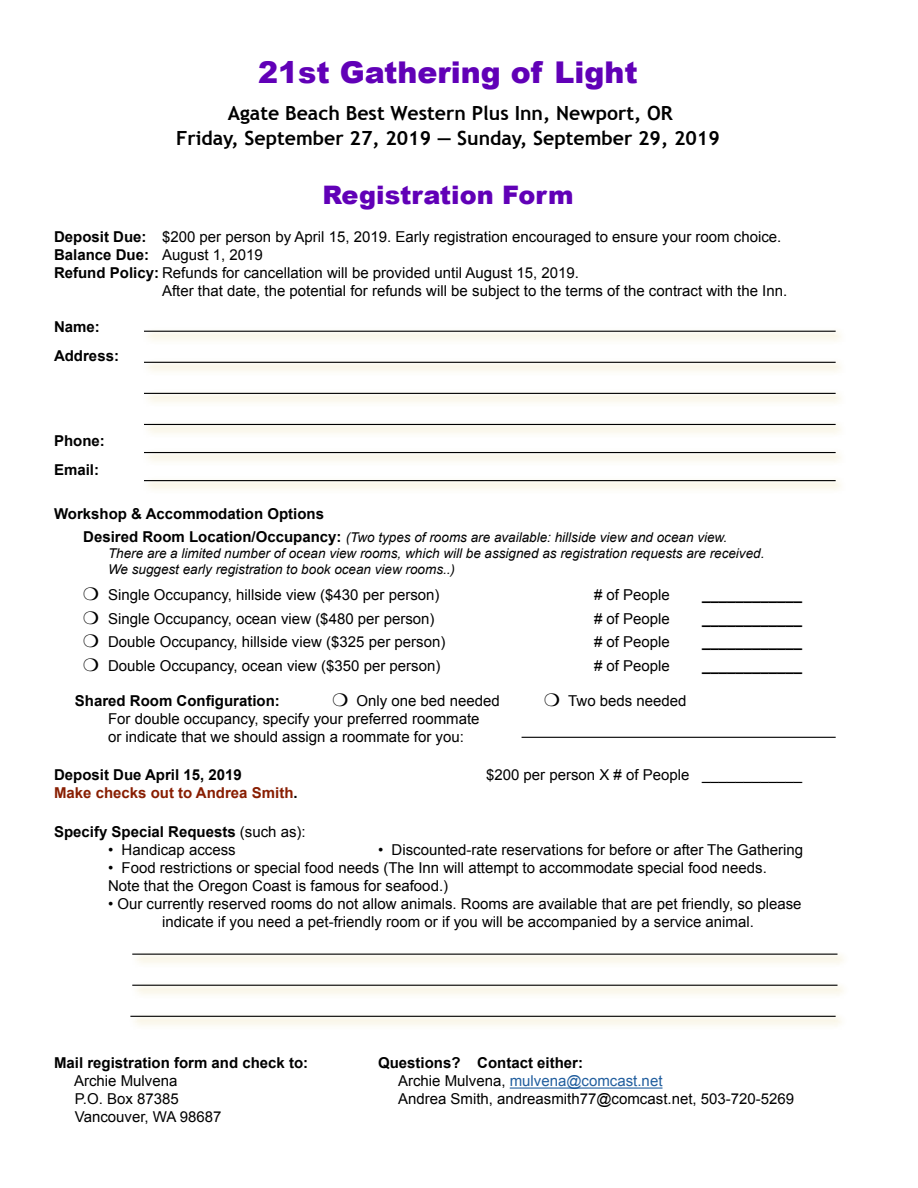
<style>
.page{position:relative;width:918px;height:1188px;background:#fff}
.page>*{position:absolute;margin:0;border:0;box-sizing:border-box;transform-origin:0 0}
.t1{font:900 30px "Arial";color:#6100b7}
.t2{font:900 25.5px "Arial";color:#6100b7}
.t3{font:700 19.5px/25.2px "Trebuchet MS";color:#000;text-align:center}
.t4{font:15px/18px "Arial";color:#000}
.t5{font:700 15px/28.5px "Arial";color:#000}
.t6{font:15px "Arial";color:#215e9e}
.t7{font:700 15px "Arial";color:#881e02}
.t8{font:italic 13.5px/16.2px "Arial";color:#000}
.s1{font-weight:700}
.s2{font-weight:700;font-style:normal;font-size:15px}
.s3{color:#000}
.s4{font-weight:400}
</style>
<div class="page">
<hr style="left:510px;top:1087px;width:153px;height:2px;background:#215e9e">
<div style="left:142px;top:327px;width:705px;height:17px;background:#c6a007;opacity:.75"></div>
<hr style="left:144px;top:331px;width:692px;height:1px;background:#000">
<div style="left:142px;top:358px;width:705px;height:18px;background:#c6a007;opacity:.75"></div>
<hr style="left:144px;top:362px;width:692px;height:1px;background:#000">
<div style="left:142px;top:389px;width:705px;height:18px;background:#c6a007;opacity:.75"></div>
<hr style="left:144px;top:393px;width:692px;height:1px;background:#000">
<div style="left:142px;top:420px;width:705px;height:18px;background:#c6a007;opacity:.75"></div>
<hr style="left:144px;top:424px;width:692px;height:1px;background:#000">
<div style="left:142px;top:449px;width:705px;height:17px;background:#c6a007;opacity:.75"></div>
<hr style="left:144px;top:452px;width:692px;height:1px;background:#000">
<div style="left:142px;top:477px;width:705px;height:17px;background:#c6a007;opacity:.75"></div>
<hr style="left:144px;top:480px;width:692px;height:1px;background:#000">
<hr style="left:522px;top:737px;width:314px;height:1px;background:#000">
<div style="left:130px;top:950px;width:720px;height:17px;background:#c6a007;opacity:.75"></div>
<hr style="left:132px;top:954px;width:706px;height:1px;background:#000">
<div style="left:130px;top:981px;width:720px;height:17px;background:#c6a007;opacity:.75"></div>
<hr style="left:132px;top:985px;width:706px;height:1px;background:#000">
<div style="left:128px;top:1012px;width:720px;height:18px;background:#c6a007;opacity:.75"></div>
<hr style="left:130px;top:1016px;width:706px;height:1px;background:#000">
<h1 class="t1" style="left:258px;top:51px;width:381px">21st Gathering of Light</h1>
<h3 class="t3" style="left:176px;top:101px;width:545px">Agate Beach Best Western Plus Inn, Newport, OR<br>Friday, September 27, 2019 — Sunday, September 29, 2019</h3>
<h2 class="t2" style="left:322px;top:176px;width:253px">Registration Form</h2>
<p class="t4" style="left:54px;top:228px;width:729px"><span class="s1">Deposit Due:</span> $200 per person by April 15, 2019. Early registration encouraged to ensure your room choice.</p>
<p class="t4" style="left:54px;top:246px;width:210px"><span class="s1">Balance Due:</span> August 1, 2019</p>
<p class="t4" style="left:54px;top:264px;width:526px"><span class="s1">Refund Policy:</span> Refunds for cancellation will be provided until August 15, 2019.</p>
<p class="t4" style="left:162px;top:282px;width:627px">After that date, the potential for refunds will be subject to the terms of the contract with the Inn.</p>
<p class="t5" style="left:54px;top:313px;width:67px">Name:<br>Address:</p>
<p class="t5" style="left:54px;top:427px;width:52px">Phone:<br>Email:</p>
<p class="t5" style="left:54px;top:500px;width:272px">Workshop &amp; Accommodation Options</p>
<p class="t8" style="left:108px;top:529px;width:658px;text-indent:-25px"><span class="s2">Desired Room Location/Occupancy:</span> (Two types of rooms are available: hillside view and ocean view.<br>There are a limited number of ocean view rooms, which will be assigned as registration requests are received.<br>We suggest early registration to book ocean view rooms..)</p>
<p class="t4" style="left:108px;top:586px;width:333px">Single Occupancy, hillside view ($430 per person)</p>
<p class="t4" style="left:594px;top:586px;width:77px"># of People</p>
<p class="t5" style="left:702px;top:581px;width:102px">____________</p>
<p class="t4" style="left:108px;top:609px;width:328px">Single Occupancy, ocean view ($480 per person)</p>
<p class="t4" style="left:594px;top:609px;width:77px"># of People</p>
<p class="t5" style="left:702px;top:605px;width:102px">____________</p>
<p class="t4" style="left:108px;top:633px;width:339px">Double Occupancy, hillside view ($325 per person)</p>
<p class="t4" style="left:594px;top:633px;width:77px"># of People</p>
<p class="t5" style="left:702px;top:628px;width:102px">____________</p>
<p class="t4" style="left:108px;top:657px;width:334px">Double Occupancy, ocean view ($350 per person)</p>
<p class="t4" style="left:594px;top:657px;width:77px"># of People</p>
<p class="t5" style="left:702px;top:652px;width:102px">____________</p>
<p class="t5" style="left:75px;top:687px;width:207px">Shared Room Configuration:</p>
<p class="t4" style="left:356px;top:692px;width:145px">Only one bed needed</p>
<p class="t4" style="left:568px;top:692px;width:120px">Two beds needed</p>
<p class="t4" style="left:108px;top:710px;width:373px">For double occupancy, specify your preferred roommate or indicate that we should assign a roommate for you:</p>
<p class="t5" style="left:54px;top:761px;width:189px">Deposit Due April 15, 2019</p>
<p class="t4" style="left:486px;top:766px;width:318px">$200 per person X # of People ____________</p>
<p class="t7" style="left:54px;top:783px;width:245px">Make checks out to Andrea Smith<span class="s3">.</span></p>
<p class="t5" style="left:54px;top:818px;width:253px">Specify Special Requests <span class="s4">(such as):</span></p>
<p class="t4" style="left:108px;top:841px;width:129px">• Handicap access</p>
<p class="t4" style="left:378px;top:841px;width:427px">• Discounted-rate reservations for before or after The Gathering</p>
<p class="t4" style="left:108px;top:859px;width:660px">• Food restrictions or special food needs (The Inn will attempt to accommodate special food needs.<br>Note that the Oregon Coast is famous for seafood.)</p>
<p class="t4" style="left:108px;top:895px;width:695px;text-align:center">• Our currently reserved rooms do not allow animals. Rooms are available that are pet friendly, so please indicate if you need a pet-friendly room or if you will be accompanied by a service animal.</p>
<p class="t5" style="left:54px;top:1049px;width:256px">Mail registration form and check to:</p>
<p class="t5" style="left:378px;top:1049px;width:207px">Questions? Contact either:</p>
<p class="t4" style="left:74px;top:1072px;width:105px">Archie Mulvena</p>
<p class="t6" style="left:398px;top:1071px;width:266px"><span class="s3">Archie Mulvena,</span> mulvena@comcast.net</p>
<p class="t4" style="left:75px;top:1090px;width:105px">P.O. Box 87385</p>
<p class="t4" style="left:398px;top:1090px;width:398px">Andrea Smith, andreasmith77@comcast.net, 503-720-5269</p>
<p class="t4" style="left:75px;top:1108px;width:148px">Vancouver, WA 98687</p>
</div>
